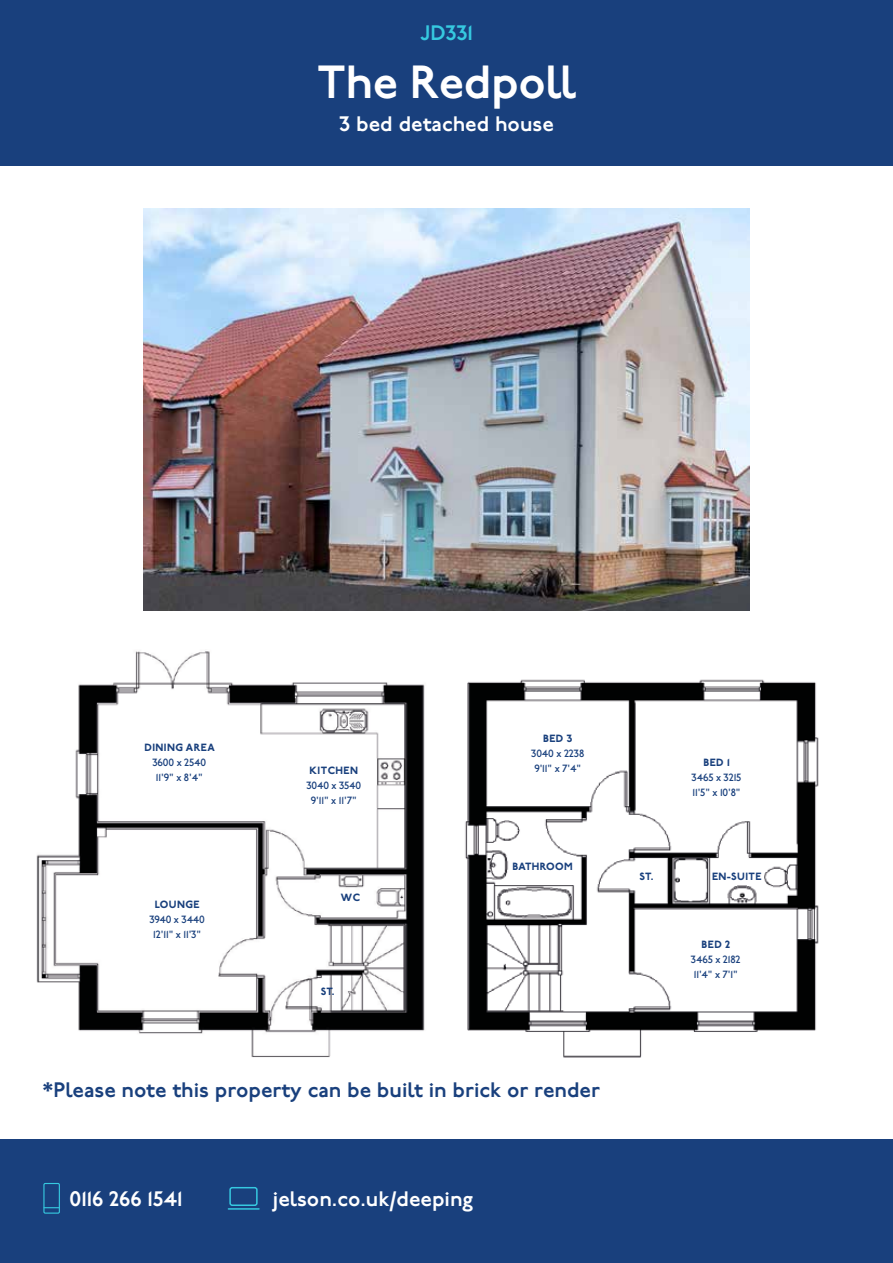
<style>
.page{position:relative;width:893px;height:1263px;background:#fff}
.page>*{position:absolute;margin:0;border:0;box-sizing:border-box;transform-origin:0 0}
.t1{font:600 46.5px "P22 Underground";letter-spacing:-.01em;color:#fff}
.t2{font:600 21px "P22 Underground";color:#fff}
.t3{font:600 21px "P22 Underground";color:#19407d}
.t4{font:600 21px "P22 Underground";color:#36c9e0}
.t5{font:500 10.5px/15px "P22 Underground";letter-spacing:-.01em;color:#19407d;text-align:center}
.t6{font:800 10.5px "P22 Underground";letter-spacing:.04em;color:#19407d}
</style>
<div class="page">
<div style="left:0;top:0;width:893px;height:165px;background:#19407d"></div>
<div style="left:0;top:1140px;width:893px;height:123px;background:#19407d"></div>
<div style="left:43px;top:1183px;width:17px;height:31px;border:1px solid #36c9e0"></div>
<svg style="left:44px;top:1207px;width:16px;height:1px"></svg>
<div style="left:229px;top:1187px;width:29px;height:19px;border:1px solid #36c9e0;border-radius:2px"></div>
<hr style="left:228px;top:1208px;width:31px;height:2px;background:#36c9e0">
<img style="left:144px;top:208px;width:605px;height:402px">
<img style="left:36px;top:651px;width:389px;height:406px">
<img style="left:465px;top:679px;width:354px;height:379px">
<h2 class="t4" style="left:420px;top:21px;width:54px">JD331</h2>
<h1 class="t1" style="left:317px;top:56px;width:261px">The Redpoll</h1>
<h2 class="t2" style="left:340px;top:112px;width:216px">3 bed detached house</h2>
<p class="t6" style="left:144px;top:741px;width:72px">DINING AREA</p>
<p class="t5" style="left:152px;top:755px;width:55px">3600 x 2540<br>11'9" x 8'4"</p>
<p class="t6" style="left:155px;top:898px;width:46px">LOUNGE</p>
<p class="t5" style="left:149px;top:912px;width:57px">3940 x 3440<br>12'11" x 11'3"</p>
<p class="t6" style="left:310px;top:764px;width:50px">KITCHEN</p>
<p class="t5" style="left:306px;top:779px;width:56px">3040 x 3540<br>9'11" x 11'7"</p>
<p class="t6" style="left:341px;top:891px;width:21px">WC</p>
<p class="t6" style="left:321px;top:985px;width:15px">ST.</p>
<p class="t6" style="left:543px;top:732px;width:31px">BED 3</p>
<p class="t5" style="left:531px;top:747px;width:55px;text-align:left">3040 x 2238<br>9'11" x 7'4"</p>
<p class="t6" style="left:703px;top:756px;width:28px">BED 1</p>
<p class="t5" style="left:692px;top:770px;width:51px;text-align:left">3465 x 3215<br>11'5" x 10'8"</p>
<p class="t6" style="left:513px;top:860px;width:62px">BATHROOM</p>
<p class="t6" style="left:640px;top:870px;width:15px">ST.</p>
<p class="t6" style="left:712px;top:871px;width:51px">EN-SUITE</p>
<p class="t6" style="left:702px;top:939px;width:30px">BED 2</p>
<p class="t5" style="left:691px;top:953px;width:51px;text-align:left">3465 x 2182<br>11'4" x 7'1"</p>
<h2 class="t3" style="left:43px;top:1078px;width:559px">*Please note this property can be built in brick or render</h2>
<h2 class="t2" style="left:69px;top:1187px;width:115px">0116 266 1541</h2>
<h2 class="t2" style="left:273px;top:1187px;width:202px">jelson.co.uk/deeping</h2>
</div>
